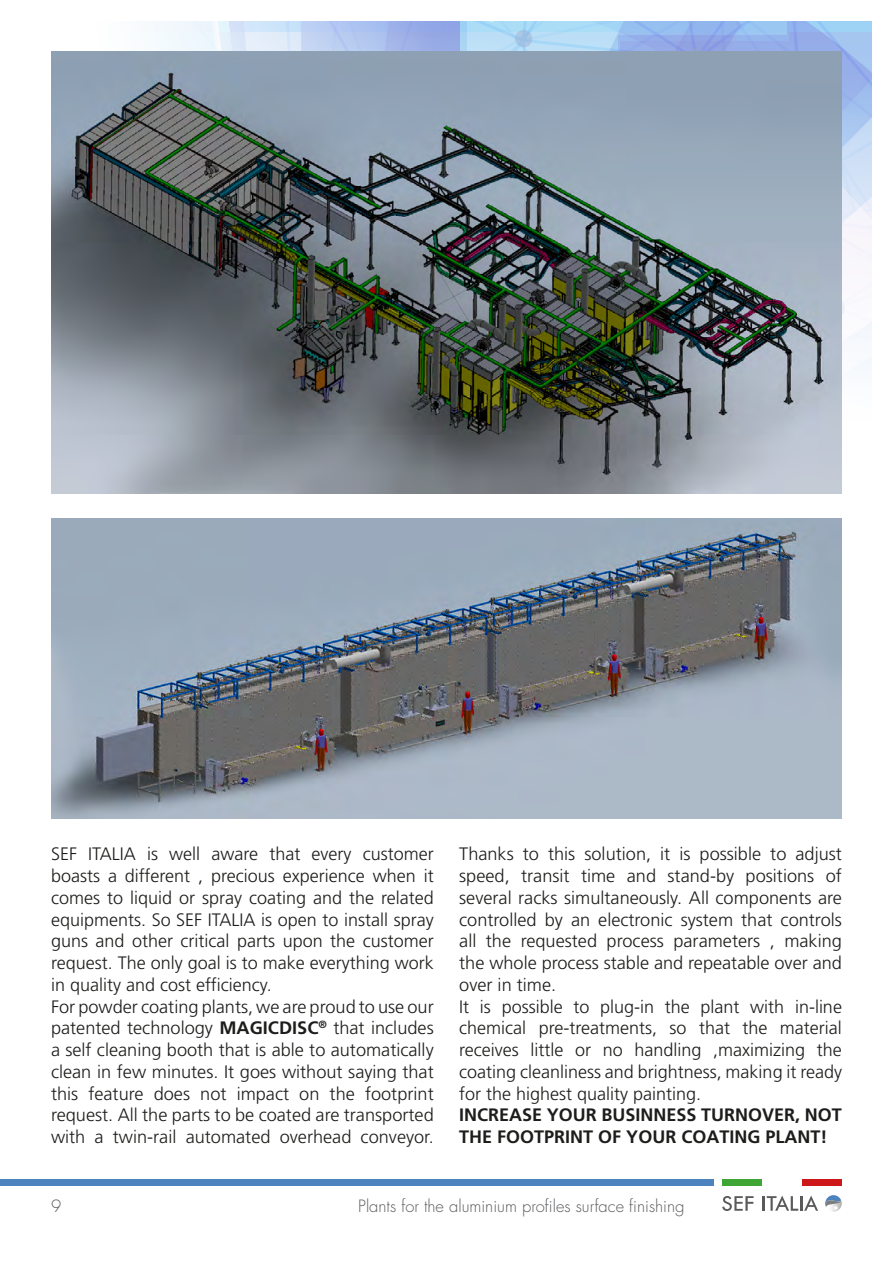
<style>
.page{position:relative;width:893px;height:1263px;background:#fff}
.page>*{position:absolute;margin:0;border:0;box-sizing:border-box;transform-origin:0 0}
.Testi_pagina{font:300 18px/21.8px "Frutiger";color:#1d1d1b;text-align:justify}
.Testi_pagina-2{font:700 18px/21.8px "Frutiger";color:#1d1d1b}
.t1{font:300 16.5px "Futura";color:#595c5e}
.s1{font-weight:700}
</style>
<div class="page">
<svg style="left:551px;top:21px;width:321px;height:345px"></svg>
<svg style="left:157px;top:21px;width:394px;height:30px;background:#c0d5f3"></svg>
<img style="left:51px;top:51px;width:791px;height:442px">
<img style="left:51px;top:519px;width:791px;height:299px">
<div style="left:0;top:1179px;width:714px;height:7px;background:#4c83bf"></div>
<svg style="left:825px;top:1195px;width:17px;height:17px"></svg>
<svg style="left:722px;top:1196px;width:32px;height:15px"></svg>
<hr style="left:762px;top:1196px;width:3px;height:15px;background:#5a5a5b">
<svg style="left:767px;top:1195px;width:51px;height:16px"></svg>
<div style="left:802px;top:1179px;width:40px;height:7px;background:#cd1719"></div>
<div style="left:722px;top:1179px;width:40px;height:7px;background:#3fa535"></div>
<p class="Testi_pagina" style="left:51px;top:843px;width:384px">SEF ITALIA is well aware that every customer boasts a different , precious experience when it comes to liquid or spray coating and the related equipments. So SEF ITALIA is open to install spray guns and other critical parts upon the customer request. The only goal is to make everything work in quality and cost efficiency.</p>
<p class="Testi_pagina" style="left:51px;top:995px;width:384px">For powder coating plants, we are proud to use our patented technology <span class="s1">MAGICDISC</span><sup>®</sup> that includes a self cleaning booth that is able to automatically clean in few minutes. It goes without saying that this feature does not impact on the footprint request. All the parts to be coated are transported with a twin-rail automated overhead conveyor.</p>
<p class="Testi_pagina" style="left:459px;top:843px;width:384px">Thanks to this solution, it is possible to adjust speed, transit time and stand-by positions of several racks simultaneously. All components are controlled by an electronic system that controls all the requested process parameters , making the whole process stable and repeatable over and over in time.</p>
<p class="Testi_pagina" style="left:459px;top:995px;width:384px">It is possible to plug-in the plant with in-line chemical pre-treatments, so that the material receives little or no handling ,maximizing the coating cleanliness and brightness, making it ready for the highest quality painting.</p>
<p class="Testi_pagina-2" style="left:459px;top:1104px;width:384px">INCREASE YOUR BUSINNESS TURNOVER, NOT<br>THE FOOTPRINT OF YOUR COATING PLANT!</p>
<p class="t1" style="left:51px;top:1195px;width:12px">9</p>
<p class="t1" style="left:358px;top:1195px;width:328px">Plants for the aluminium profiles surface finishing</p>
</div>
